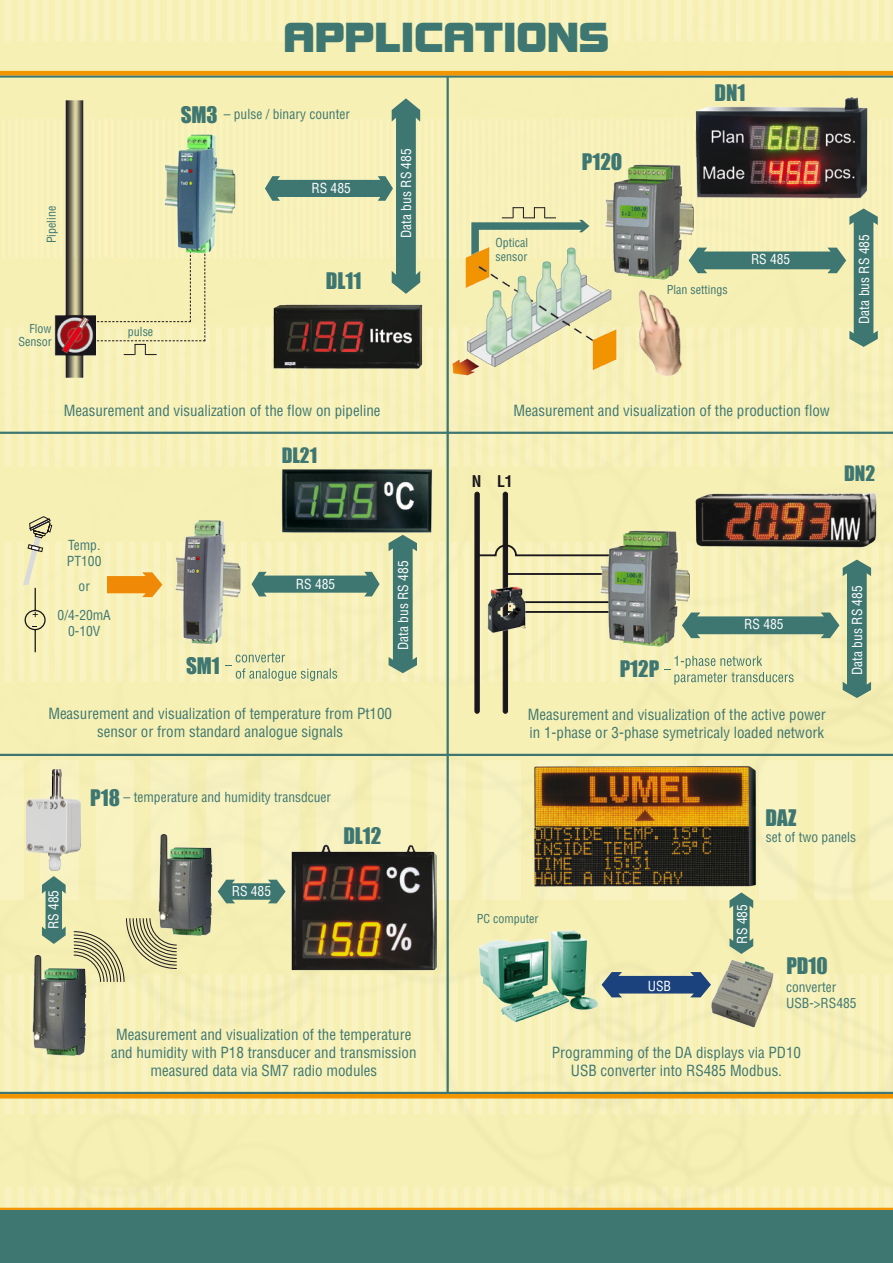
<style>
.page{position:relative;width:893px;height:1263px;background:#fff}
.page>*{position:absolute;margin:0;border:0;box-sizing:border-box;transform-origin:0 0}
.t1{font:39px "Bolt Bold IT Cby BT";color:#3e7771}
.t2{font:21px "Impact";color:#3e7771}
.t3{font:19.5px "Impact";color:#3e7771}
.t4{font:700 15.75px "Switzerland Condensed";color:#1a171c}
.t5{font:15px/18px "Switzerland Condensed";color:#3e7771;text-align:center}
.t6{font:13.5px/16.2px "Switzerland Condensed";color:#3e7771}
.t7{font:13.5px "Switzerland Condensed";color:#fff}
.t8{font:12px/13.5px "Switzerland Condensed";color:#3e7771;text-align:right}
.s1{font-family:"Impact";font-size:21px}
</style>
<div class="page">
<img style="left:0;top:0;width:893px;height:1208px">
<hr style="left:447px;top:76px;width:2px;height:1017px;background:#3e7771">
<hr style="left:0;top:432px;width:893px;height:2px;background:#3e7771">
<hr style="left:0;top:754px;width:893px;height:2px;background:#3e7771">
<svg style="left:265px;top:98px;width:155px;height:191px;background:#d0d7a9"></svg>
<img style="left:261px;top:289px;width:173px;height:104px">
<img style="left:600px;top:159px;width:89px;height:110px">
<img style="left:608px;top:269px;width:102px;height:127px">
<svg style="left:471px;top:207px;width:118px;height:22px;background:#b7c39d"></svg>
<img style="left:680px;top:78px;width:200px;height:150px">
<img style="left:446px;top:229px;width:182px;height:157px">
<svg style="left:271px;top:572px;width:109px;height:24px;background:#739985"></svg>
<svg style="left:389px;top:559px;width:28px;height:114px;background:#739a87"></svg>
<img style="left:149px;top:501px;width:122px;height:163px">
<img style="left:275px;top:451px;width:163px;height:108px">
<svg style="left:225px;top:653px;width:112px;height:28px;background:#dcdeae"></svg>
<svg style="left:20px;top:516px;width:33px;height:137px;background:#e4deae"></svg>
<svg style="left:107px;top:572px;width:55px;height:25px"></svg>
<img style="left:54px;top:98px;width:42px;height:284px">
<svg style="left:689px;top:208px;width:189px;height:139px;background:#ced5a7"></svg>
<img style="left:691px;top:477px;width:191px;height:86px">
<div style="left:475px;top:492px;width:4px;height:221px;border:1px solid #1a171c;border-radius:2px"></div>
<svg style="left:476px;top:543px;width:120px;height:14px;background:#d0ca9d"></svg>
<div style="left:503px;top:492px;width:5px;height:221px;background:#1a171c;border-radius:2px"></div>
<div style="left:503px;top:492px;width:5px;height:221px;border:1px solid #1a171c;border-radius:2px"></div>
<hr style="left:505px;top:573px;width:122px;height:2px;background:#1a171c">
<hr style="left:505px;top:601px;width:122px;height:2px;background:#1a171c">
<hr style="left:505px;top:611px;width:122px;height:2px;background:#1a171c">
<img style="left:596px;top:526px;width:96px;height:125px">
<img style="left:486px;top:585px;width:42px;height:48px">
<img style="left:256px;top:834px;width:201px;height:151px">
<img style="left:156px;top:829px;width:63px;height:112px">
<img style="left:30px;top:950px;width:63px;height:112px">
<svg style="left:218px;top:880px;width:68px;height:23px;background:#719885"></svg>
<svg style="left:74px;top:918px;width:103px;height:64px;background:#ccc697"></svg>
<svg style="left:42px;top:876px;width:24px;height:68px;background:#759b86"></svg>
<img style="left:26px;top:770px;width:55px;height:100px">
<img style="left:528px;top:759px;width:233px;height:134px">
<svg style="left:729px;top:892px;width:24px;height:58px"></svg>
<img style="left:473px;top:924px;width:129px;height:101px">
<svg style="left:602px;top:972px;width:77px;height:25px;background:#59738d"></svg>
<img style="left:679px;top:950px;width:132px;height:87px">
<hr style="left:0;top:1208px;width:893px;height:4px;background:#f29500">
<div style="left:0;top:1210px;width:893px;height:53px;background:#3e7771"></div>
<hr style="left:0;top:1092px;width:893px;height:2px;background:#3e7771">
<hr style="left:0;top:1094px;width:893px;height:4px;background:#f29500">
<svg style="left:86px;top:217px;width:119px;height:138px;background:#eee7b0"></svg>
<img style="left:158px;top:132px;width:80px;height:127px">
<hr style="left:0;top:75px;width:893px;height:3px;background:#3e7771">
<hr style="left:0;top:71px;width:893px;height:4px;background:#f29500">
<svg style="left:664px;top:560px;width:207px;height:138px;background:#c7cfa4"></svg>
<p class="t8" style="left:45px;top:243px;width:39px;rotate:-90deg">Pipeline</p>
<p class="t8" style="left:18px;top:321px;width:35px">Flow<br>Sensor</p>
<p class="t8" style="left:128px;top:325px;width:27px">pulse</p>
<h1 class="t1" style="left:283px;top:16px;width:328px">APPLICATIONS</h1>
<p class="t6" style="left:181px;top:106px;width:171px"><span class="s1">SM3</span> – pulse / binary counter</p>
<p class="t7" style="left:311px;top:180px;width:41px">RS 485</p>
<h2 class="t2" style="left:326px;top:264px;width:37px">DL11</h2>
<p class="t7" style="left:398px;top:238px;width:91px;rotate:-90deg">Data bus RS 485</p>
<p class="t8" style="left:495px;top:236px;width:34px;text-align:left">Optical sensor</p>
<h2 class="t2" style="left:582px;top:145px;width:42px">P12O</h2>
<h2 class="t2" style="left:714px;top:76px;width:32px">DN1</h2>
<p class="t8" style="left:667px;top:283px;width:62px">Plan settings</p>
<p class="t7" style="left:751px;top:251px;width:41px">RS 485</p>
<p class="t7" style="left:856px;top:324px;width:91px;rotate:-90deg">Data bus RS 485</p>
<p class="t5" style="left:64px;top:402px;width:318px">Measurement and visualization of the flow on pipeline</p>
<h3 class="t3" style="left:282px;top:440px;width:37px">DL21</h3>
<p class="t5" style="left:513px;top:402px;width:318px">Measurement and visualization of the production flow</p>
<p class="t4" style="left:472px;top:472px;width:43px">N L1</p>
<h3 class="t3" style="left:844px;top:458px;width:33px">DN2</h3>
<p class="t6" style="left:67px;top:537px;width:36px">Temp.<br>PT100</p>
<p class="t6" style="left:58px;top:571px;width:55px;line-height:29px;text-align:center">or<br>0/4-20mA</p>
<p class="t6" style="left:68px;top:623px;width:34px">0-10V</p>
<h2 class="t2" style="left:186px;top:649px;width:35px">SM1</h2>
<p class="t7" style="left:296px;top:576px;width:41px">RS 485</p>
<p class="t7" style="left:395px;top:650px;width:91px;rotate:-90deg">Data bus RS 485</p>
<h2 class="t2" style="left:620px;top:652px;width:41px">P12P</h2>
<p class="t7" style="left:744px;top:616px;width:41px">RS 485</p>
<p class="t5" style="left:48px;top:705px;width:345px">Measurement and visualization of temperature from Pt100 sensor or from standard analogue signals</p>
<p class="t5" style="left:528px;top:706px;width:299px;text-align:left">Measurement and visualization of the active power in 1-phase or 3-phase symetricaly loaded network</p>
<p class="t6" style="left:90px;top:789px;width:242px"><span class="s1">P18</span> – temperature and humidity transdcuer</p>
<p class="t7" style="left:849px;top:675px;width:91px;rotate:-90deg">Data bus RS 485</p>
<p class="t7" style="left:46px;top:929px;width:41px;rotate:-90deg">RS 485</p>
<p class="t7" style="left:232px;top:883px;width:41px">RS 485</p>
<h2 class="t2" style="left:343px;top:819px;width:40px">DL12</h2>
<p class="t5" style="left:111px;top:1026px;width:307px">Measurement and visualization of the temperature and humidity with P18 transducer and transmission measured data via SM7 radio modules</p>
<h2 class="t2" style="left:765px;top:801px;width:33px">DAZ</h2>
<p class="t6" style="left:766px;top:829px;width:92px">set of two panels</p>
<p class="t8" style="left:477px;top:912px;width:63px">PC computer</p>
<p class="t7" style="left:648px;top:978px;width:25px">USB</p>
<p class="t7" style="left:734px;top:943px;width:41px;rotate:-90deg">RS 485</p>
<h2 class="t2" style="left:786px;top:950px;width:43px">PD10</h2>
<p class="t6" style="left:786px;top:979px;width:72px">converter<br>USB-&gt;RS485</p>
<p class="t5" style="left:552px;top:1043px;width:251px">Programming of the DA displays via PD10<br>USB converter into RS485 Modbus.</p>
</div>
